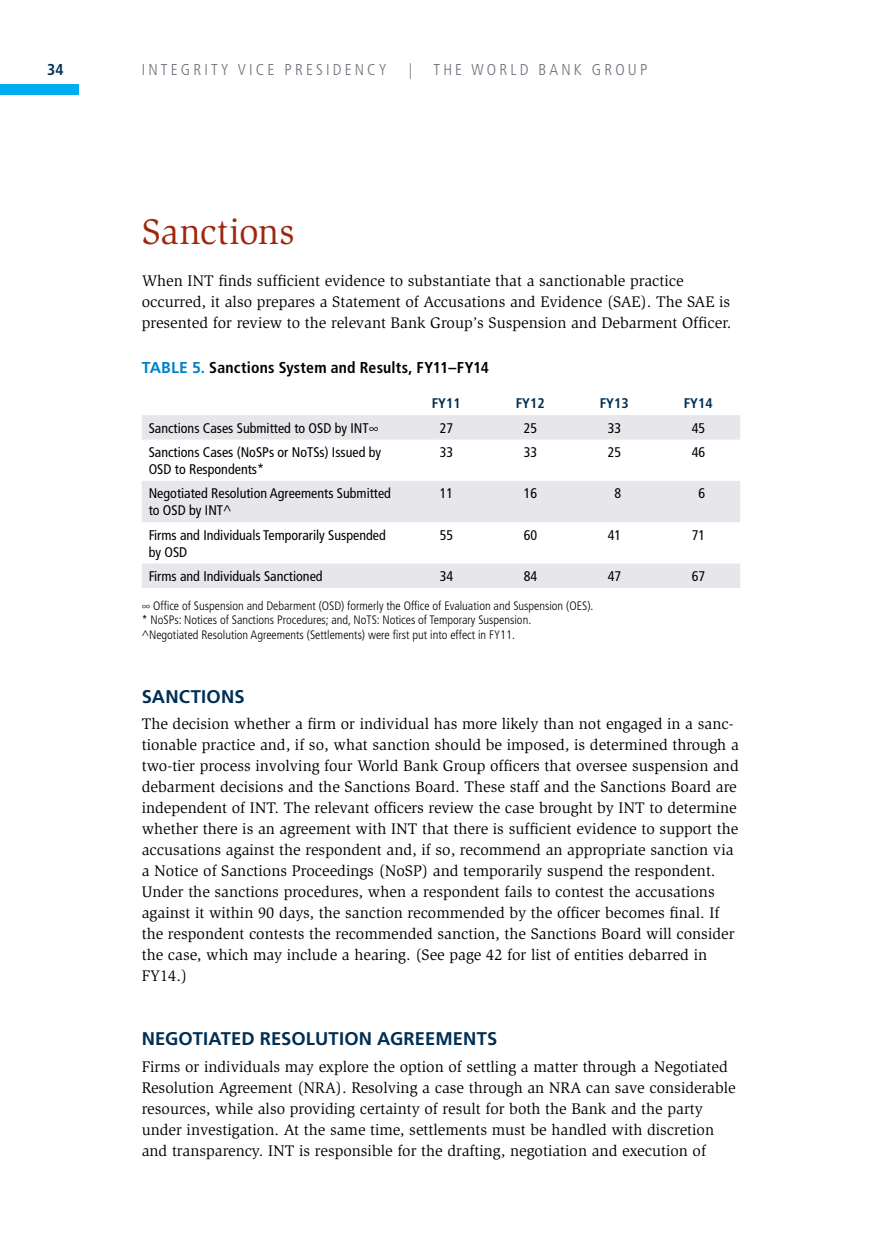
<style>
.page{position:relative;width:882px;height:1260px;background:#fff}
.page>*{position:absolute;margin:0;border:0;box-sizing:border-box;transform-origin:0 0}
.t1{font:36.75px "Slimbach Std";color:#9e280e}
.t2{font:700 18.38px "Frutiger LT Std";letter-spacing:.005em;color:#002f54}
.t3{font:15.75px/21px "Slimbach Std";color:#000}
.t4{font:700 condensed 15.75px "Frutiger LT Std";letter-spacing:.015em;color:#000}
.t5{font:300 condensed 15.75px "Frutiger LT Std";letter-spacing:.2em;color:#6f6f7a}
.t6{font:700 condensed 15.75px "Frutiger LT Std";color:#002f54}
.t7{font:condensed 14px/16.8px "Frutiger LT Std";color:#000}
.t8{font:700 condensed 14px "Frutiger LT Std";color:#002f54}
.t9{font:300 condensed 12.25px/14.7px "Frutiger LT Std";color:#000}
.s1{font-stretch:normal;color:#0083ca}
</style>
<div class="page">
<div style="left:0;top:84px;width:79px;height:10px;background:#00aeef"></div>
<svg style="left:142px;top:415px;width:598px;height:173px;fill:#e7e6ea"></svg>
<p class="t6" style="left:47px;top:60px;width:18px">34</p>
<p class="t5" style="left:142px;top:60px;width:247px">INTEGRITY VICE PRESIDENCY</p>
<p class="t5" style="left:409px;top:60px;width:5px">|</p>
<p class="t5" style="left:434px;top:60px;width:215px">THE WORLD BANK GROUP</p>
<h1 class="t1" style="left:142px;top:210px;width:155px">Sanctions</h1>
<p class="t3" style="left:142px;top:270px;width:591px">When INT finds sufficient evidence to substantiate that a sanctionable practice occurred, it also prepares a Statement of Accusations and Evidence (SAE). The SAE is presented for review to the relevant Bank Group’s Suspension and Debarment Officer.</p>
<p class="t4" style="left:142px;top:358px;width:349px"><span class="s1">TABLE 5.</span> Sanctions System and Results, FY11–FY14</p>
<p class="t8" style="left:432px;top:395px;width:30px">FY11</p>
<p class="t8" style="left:516px;top:395px;width:30px">FY12</p>
<p class="t8" style="left:600px;top:395px;width:30px">FY13</p>
<p class="t8" style="left:684px;top:395px;width:30px">FY14</p>
<p class="t7" style="left:149px;top:419px;width:231px">Sanctions Cases Submitted to OSD by INT∞</p>
<p class="t7" style="left:440px;top:419px;width:15px">27</p>
<p class="t7" style="left:524px;top:419px;width:15px">25</p>
<p class="t7" style="left:608px;top:419px;width:15px">33</p>
<p class="t7" style="left:692px;top:419px;width:15px">45</p>
<p class="t7" style="left:149px;top:444px;width:234px">Sanctions Cases (NoSPs or NoTSs) Issued by<br>OSD to Respondents*</p>
<p class="t7" style="left:440px;top:444px;width:15px">33</p>
<p class="t7" style="left:524px;top:444px;width:15px">33</p>
<p class="t7" style="left:608px;top:444px;width:15px">25</p>
<p class="t7" style="left:692px;top:444px;width:15px">46</p>
<p class="t7" style="left:149px;top:485px;width:244px">Negotiated Resolution Agreements Submitted to OSD by INT^</p>
<p class="t7" style="left:440px;top:485px;width:15px">11</p>
<p class="t7" style="left:524px;top:485px;width:15px">16</p>
<p class="t7" style="left:615px;top:485px;width:8px">8</p>
<p class="t7" style="left:699px;top:485px;width:8px">6</p>
<p class="t7" style="left:149px;top:527px;width:239px">Firms and Individuals Temporarily Suspended by OSD</p>
<p class="t7" style="left:440px;top:527px;width:15px">55</p>
<p class="t7" style="left:524px;top:527px;width:15px">60</p>
<p class="t7" style="left:608px;top:527px;width:15px">41</p>
<p class="t7" style="left:692px;top:527px;width:15px">71</p>
<p class="t7" style="left:149px;top:568px;width:175px">Firms and Individuals Sanctioned</p>
<p class="t7" style="left:440px;top:568px;width:15px">34</p>
<p class="t7" style="left:524px;top:568px;width:15px">84</p>
<p class="t7" style="left:608px;top:568px;width:15px">47</p>
<p class="t7" style="left:692px;top:568px;width:15px">67</p>
<p class="t9" style="left:142px;top:598px;width:453px">∞ Office of Suspension and Debarment (OSD) formerly the Office of Evaluation and Suspension (OES). * NoSPs: Notices of Sanctions Procedures; and, NoTS: Notices of Temporary Suspension.<br>^Negotiated Resolution Agreements (Settlements) were first put into effect in FY11.</p>
<p class="t2" style="left:142px;top:686px;width:104px">SANCTIONS</p>
<p class="t3" style="left:142px;top:714px;width:599px">The decision whether a firm or individual has more likely than not engaged in a sanc&shy;tionable practice and, if so, what sanction should be imposed, is determined through a two-tier process involving four World Bank Group officers that oversee suspension and debarment decisions and the Sanctions Board. These staff and the Sanctions Board are independent of INT. The relevant officers review the case brought by INT to determine whether there is an agreement with INT that there is sufficient evidence to support the accusations against the respondent and, if so, recommend an appropriate sanction via a Notice of Sanctions Proceedings (NoSP) and temporarily suspend the respondent.<br>Under the sanctions procedures, when a respondent fails to contest the accusations against it within 90 days, the sanction recommended by the officer becomes final. If the respondent contests the recommended sanction, the Sanctions Board will consider the case, which may include a hearing. (See page 42 for list of entities debarred in FY14.)</p>
<p class="t2" style="left:142px;top:1028px;width:357px">NEGOTIATED RESOLUTION AGREEMENTS</p>
<p class="t3" style="left:142px;top:1056px;width:596px">Firms or individuals may explore the option of settling a matter through a Negotiated Resolution Agreement (NRA). Resolving a case through an NRA can save considerable resources, while also providing certainty of result for both the Bank and the party under investigation. At the same time, settlements must be handled with discretion and transparency. INT is responsible for the drafting, negotiation and execution of</p>
</div>
